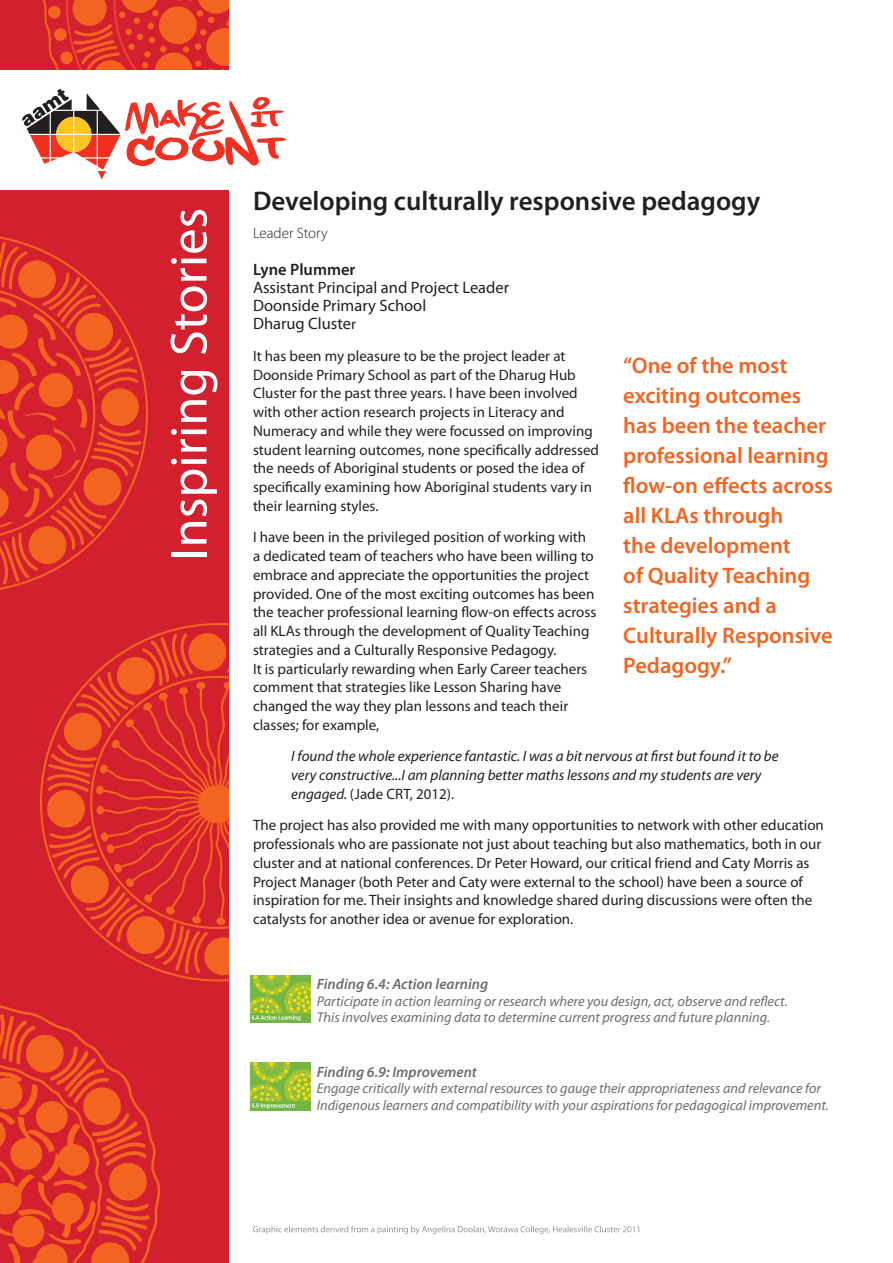
<style>
.page{position:relative;width:893px;height:1263px;background:#fff}
.page>*{position:absolute;margin:0;border:0;box-sizing:border-box;transform-origin:0 0}
.t1{font:52.5px "Myriad Pro";color:#fff}
.Heading_1__top{font:600 27px "Myriad Pro";color:#231f20}
.Pull_out_text{font:600 22.5px/30px "Myriad Pro";color:#f36421}
.Body{font:16.5px/18.3px "Myriad Pro";color:#231f20}
.Body-2{font:15px/18.8px "Myriad Pro";color:#231f20}
.Quotes{font:italic 15px/18.8px "Myriad Pro";color:#231f20}
.Findings_heading{font:italic 600 15px "Myriad Pro";color:#6c6d70}
.Body-3{font:300 15px "Myriad Pro";color:#231f20}
.Findings_heading-2{font:italic 14.25px/16.5px "Myriad Pro";color:#6c6d70}
.s1{font-weight:600}
.s2{font-size:15px}
.s3{font-style:normal}
</style>
<div class="page">
<div style="left:0;top:0;width:256px;height:1263px;background:#d2202e"></div>
<svg style="left:0;top:236px;width:148px;height:354px"></svg>
<svg style="left:0;top:241px;width:142px;height:344px"></svg>
<div style="left:204px;top:937px;width:38px;height:38px;background:#f36421;border-radius:50%"></div>
<svg style="left:46px;top:629px;width:183px;height:345px"></svg>
<div style="left:96px;top:805px;width:8px;height:10px;background:#f36421;border-radius:50%"></div>
<svg style="left:0;top:1005px;width:160px;height:258px"></svg>
<div style="left:0;top:70px;width:231px;height:119px;background:#fff"></div>
<div style="left:198px;top:785px;width:38px;height:38px;background:#f36421;border-radius:50%"></div>
<div style="left:229px;top:0;width:664px;height:1263px;background:#fff"></div>
<svg style="left:22px;top:0;width:265px;height:179px"></svg>
<svg style="left:253px;top:1225px;width:386px;height:9px"></svg>
<img style="left:251px;top:975px;width:59px;height:48px">
<img style="left:251px;top:1063px;width:59px;height:47px">
<h1 class="t1" style="left:157px;top:560px;width:354px;rotate:-90deg">Inspiring Stories</h1>
<p class="Heading_1__top" style="left:253px;top:183px;width:509px">Developing culturally responsive pedagogy</p>
<p class="Body-3" style="left:253px;top:224px;width:76px">Leader Story</p>
<p class="Body" style="left:253px;top:260px;width:258px"><span class="s1">Lyne Plummer<br></span>Assistant Principal and Project Leader<br>Doonside Primary School<br>Dharug Cluste<span class="s2">r</span></p>
<p class="Body-2" style="left:253px;top:346px;width:348px">It has been my pleasure to be the project leader at Doonside Primary School as part of the Dharug Hub Cluster for the past three years. I have been involved with other action research projects in Literacy and Numeracy and while they were focussed on improving student learning outcomes, none specifically addressed the needs of Aboriginal students or posed the idea of specifically examining how Aboriginal students vary in their learning styles.</p>
<p class="Body-2" style="left:253px;top:528px;width:345px">I have been in the privileged position of working with a dedicated team of teachers who have been willing to embrace and appreciate the opportunities the project provided. One of the most exciting outcomes has been the teacher professional learning flow-on effects across all KLAs through the development of Quality Teaching strategies and a Culturally Responsive Pedagogy.<br>It is particularly rewarding when Early Career teachers comment that strategies like Lesson Sharing have changed the way they plan lessons and teach their classes; for example,</p>
<p class="Quotes" style="left:291px;top:747px;width:489px">I found the whole experience fantastic. I was a bit nervous at first but found it to be very constructive...I am planning better maths lessons and my students are very engaged. <span class="s3">(Jade CRT, 2012).</span></p>
<p class="Body-2" style="left:253px;top:816px;width:572px">The project has also provided me with many opportunities to network with other education professionals who are passionate not just about teaching but also mathematics, both in our cluster and at national conferences. Dr Peter Howard, our critical friend and Caty Morris as Project Manager (both Peter and Caty were external to the school) have been a source of inspiration for me. Their insights and knowledge shared during discussions were often the catalysts for another idea or avenue for exploration.</p>
<p class="Pull_out_text" style="left:623px;top:350px;width:211px">“One of the most exciting outcomes has been the teacher professional learning flow-on effects across all KLAs through<br>the development<br>of Quality Teaching strategies and a<br>Culturally Responsive<br>Pedagogy.”</p>
<p class="Findings_heading" style="left:317px;top:975px;width:173px">Finding 6.4: Action learning</p>
<p class="Findings_heading-2" style="left:317px;top:992px;width:472px">Participate in action learning or research where you design, act, observe and reflect.<br>This involves examining data to determine current progress and future planning.</p>
<p class="Findings_heading" style="left:317px;top:1062px;width:162px">Finding 6.9: Improvement</p>
<p class="Findings_heading-2" style="left:317px;top:1080px;width:513px">Engage critically with external resources to gauge their appropriateness and relevance for<br>Indigenous learners and compatibility with your aspirations for pedagogical improvement.</p>
</div>
